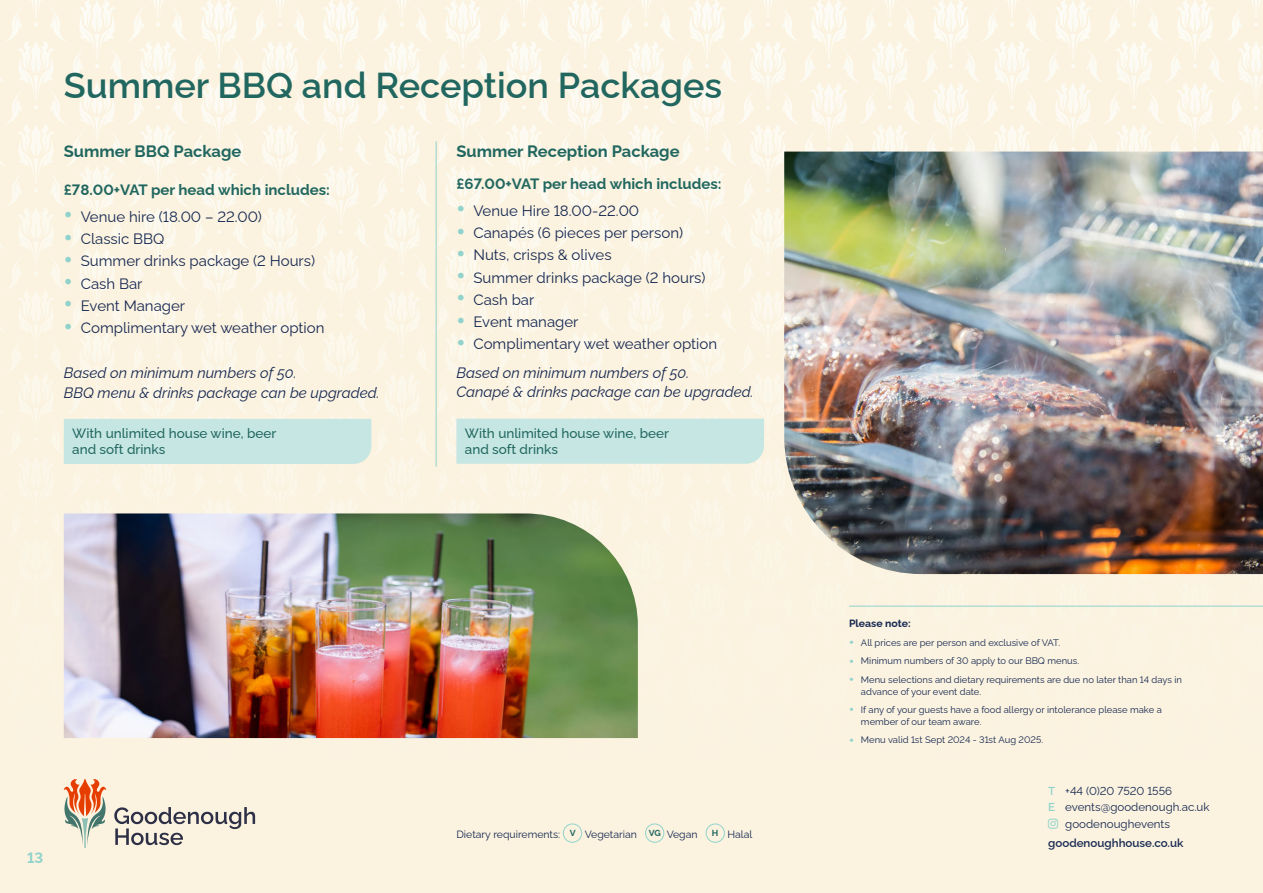
<style>
.page{position:relative;width:1263px;height:893px;background:#fff}
.page>*{position:absolute;margin:0;border:0;box-sizing:border-box;transform-origin:0 0}
.Package_-_Red{font:600 36px "Raleway";color:#21675f}
.body_text{font:700 16.5px "Raleway";color:#21675f}
.Package_-_Red-2{font:700 16.5px "Raleway";color:#21675f}
.t1{font:15px "Raleway";color:#162750}
.body_text-2{font:italic 15px/19.5px "Raleway";color:#162750}
.body_text-3{font:700 15px "Raleway";color:#21675f}
.t2{font:700 15px "Raleway";color:#91d3cc}
.Extras_Sides_-_Aqua_box{font:500 13.5px/16.5px "Raleway";color:#21675f}
.t3{font:11.55px "Raleway";color:#162750}
.t4{font:600 11.55px "Raleway";color:#162750}
.Body_Text_Medium_Navy{font:10.5px "Raleway";color:#162750}
.Body_Text_Navy{font:700 10.5px "Raleway";color:#162750}
.t5{font:9.45px/12px "Raleway";color:#162750}
.Body_Text_Medium_Navy-2{font:700 8.7px "Raleway";color:#21675f}
.s1{font-weight:900;font-size:24px;color:#91d3cc}
.s2{font-weight:900;font-size:13.5px;color:#91d3cc}
.s3{font-weight:600;color:#91d3cc}
</style>
<div class="page">
<div style="left:0;top:0;width:1263px;height:893px;background:linear-gradient(to bottom,#fbf5e5,#fbf3df)"></div>
<div style="left:64px;top:419px;width:307px;height:45px;background:#c6e6e3"></div>
<div style="left:456px;top:419px;width:308px;height:45px;background:#c6e6e3"></div>
<img style="left:784px;top:152px;width:479px;height:422px">
<hr style="left:849px;top:606px;width:414px;height:1px;background:#91d3cc">
<svg style="left:114px;top:807px;width:141px;height:38px;background:#cbc5bc"></svg>
<svg style="left:64px;top:779px;width:42px;height:69px;background:#d8b296"></svg>
<div style="left:563px;top:823px;width:19px;height:20px;border:1px solid #91d3cc;border-radius:50%"></div>
<div style="left:645px;top:823px;width:19px;height:20px;border:1px solid #91d3cc;border-radius:50%"></div>
<div style="left:706px;top:823px;width:19px;height:20px;border:1px solid #91d3cc;border-radius:50%"></div>
<hr style="left:436px;top:141px;width:1px;height:326px;background:#91d3cc">
<img style="left:64px;top:513px;width:574px;height:225px">
<svg style="left:1048px;top:818px;width:10px;height:10px"></svg>
<p class="Package_-_Red" style="left:64px;top:57px;width:660px">Summer BBQ and Reception Packages</p>
<p class="Package_-_Red-2" style="left:64px;top:138px;width:179px">Summer BBQ Package</p>
<p class="body_text-3" style="left:64px;top:178px;width:268px">£78.00+VAT per head which includes:</p>
<p class="t1" style="left:64px;top:205px;width:200px"><span class="s1">•</span> Venue hire (18.00 – 22.00)</p>
<p class="t1" style="left:64px;top:227px;width:102px"><span class="s1">•</span> Classic BBQ</p>
<p class="t1" style="left:64px;top:249px;width:253px"><span class="s1">•</span> Summer drinks package (2 Hours)</p>
<p class="t1" style="left:64px;top:271px;width:80px"><span class="s1">•</span> Cash Bar</p>
<p class="t1" style="left:64px;top:294px;width:123px"><span class="s1">•</span> Event Manager</p>
<p class="t1" style="left:64px;top:316px;width:262px"><span class="s1">•</span> Complimentary wet weather option</p>
<p class="body_text-2" style="left:64px;top:361px;width:317px">Based on minimum numbers of 50.<br>BBQ menu &amp; drinks package can be upgraded.</p>
<p class="Extras_Sides_-_Aqua_box" style="left:72px;top:423px;width:205px">With unlimited house wine, beer and soft drinks</p>
<p class="body_text" style="left:456px;top:138px;width:225px">Summer Reception Package</p>
<p class="body_text-3" style="left:456px;top:172px;width:267px">£67.00+VAT per head which includes:</p>
<p class="t1" style="left:456px;top:199px;width:184px"><span class="s1">•</span> Venue Hire 18.00-22.00</p>
<p class="t1" style="left:456px;top:221px;width:228px"><span class="s1">•</span> Canapés (6 pieces per person)</p>
<p class="t1" style="left:456px;top:243px;width:157px"><span class="s1">•</span> Nuts, crisps &amp; olives</p>
<p class="t1" style="left:456px;top:265px;width:251px"><span class="s1">•</span> Summer drinks package (2 hours)</p>
<p class="t1" style="left:456px;top:288px;width:79px"><span class="s1">•</span> Cash bar</p>
<p class="t1" style="left:456px;top:310px;width:124px"><span class="s1">•</span> Event manager</p>
<p class="t1" style="left:456px;top:332px;width:262px"><span class="s1">•</span> Complimentary wet weather option</p>
<p class="body_text-2" style="left:456px;top:361px;width:299px">Based on minimum numbers of 50.<br>Canapé &amp; drinks package can be upgraded.</p>
<p class="Extras_Sides_-_Aqua_box" style="left:465px;top:423px;width:205px">With unlimited house wine, beer and soft drinks</p>
<p class="t2" style="left:27px;top:846px;width:18px">13</p>
<p class="Body_Text_Medium_Navy" style="left:456px;top:825px;width:105px">Dietary requirements:</p>
<p class="Body_Text_Medium_Navy-2" style="left:570px;top:826px;width:7px">V</p>
<p class="Body_Text_Medium_Navy" style="left:585px;top:825px;width:54px">Vegetarian</p>
<p class="Body_Text_Medium_Navy-2" style="left:649px;top:826px;width:14px">VG</p>
<p class="Body_Text_Medium_Navy" style="left:667px;top:825px;width:32px">Vegan</p>
<p class="Body_Text_Medium_Navy-2" style="left:712px;top:826px;width:8px">H</p>
<p class="Body_Text_Medium_Navy" style="left:727px;top:825px;width:26px">Halal</p>
<p class="Body_Text_Navy" style="left:849px;top:615px;width:63px">Please note:</p>
<p class="t5" style="left:849px;top:635px;width:213px"><span class="s2">•</span> All prices are per person and exclusive of VAT.</p>
<p class="t5" style="left:849px;top:654px;width:232px"><span class="s2">•</span> Minimum numbers of 30 apply to our BBQ menus.</p>
<p class="t5" style="left:861px;top:672px;width:323px;text-indent:-12px"><span class="s2">•</span> Menu selections and dietary requirements are due no later than 14 days in advance of your event date.</p>
<p class="t5" style="left:861px;top:703px;width:302px;text-indent:-12px"><span class="s2">•</span> If any of your guests have a food allergy or intolerance please make a member of our team aware.</p>
<p class="t5" style="left:849px;top:733px;width:196px"><span class="s2">•</span> Menu valid 1st Sept 2024 - 31st Aug 2025.</p>
<p class="t3" style="left:1048px;top:781px;width:125px"><span class="s3">T</span> +44 (0)20 7520 1556</p>
<p class="t3" style="left:1048px;top:798px;width:163px"><span class="s3">E</span> events@goodenough.ac.uk</p>
<p class="t3" style="left:1065px;top:814px;width:106px">goodenoughevents</p>
<p class="t4" style="left:1048px;top:834px;width:137px">goodenoughhouse.co.uk</p>
</div>
